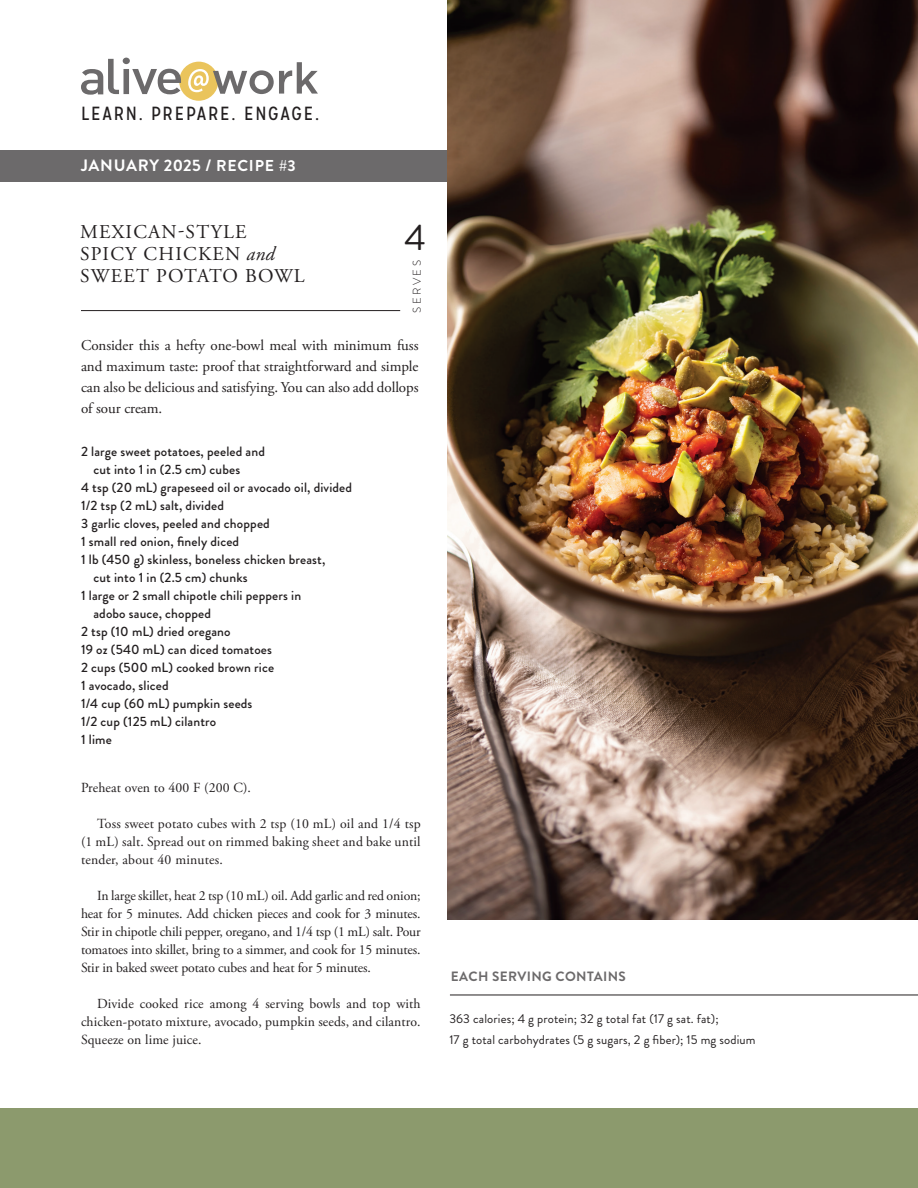
<style>
.page{position:relative;width:918px;height:1188px;background:#fff}
.page>*{position:absolute;margin:0;border:0;box-sizing:border-box;transform-origin:0 0}
.recipe_text__9_5_pt{font:36.6px "Brandon Grotesque";color:#231f20}
.recipe_text__9_5_pt-2{font:19.5px/21.9px "Adobe Garamond Pro";letter-spacing:.065em;color:#231f20}
.t1{font:19.05px "Mission Gothic";letter-spacing:.09em;color:#231f20}
.Lifestyle_header{font:700 16.5px "Brandon Grotesque";letter-spacing:.035em;color:#fff}
.recipe_text__9_5_pt-3{font:15px/21px "Adobe Garamond Pro";letter-spacing:-.005em;color:#231f20;text-align:justify}
.text_indent_AGP__9_25{font:13.8px/18px "Adobe Garamond Pro";letter-spacing:.01em;color:#231f20;text-align:justify}
.recipe_ingredients__9{font:500 13.5px/18px "Brandon Grotesque";letter-spacing:.01em;color:#231f20}
.recipe_ingredients__9-2{font:700 13.5px "Brandon Grotesque";letter-spacing:.03em;color:#6c6a6b}
.recipe_ingredients__9-3{font:12.75px/21px "Brandon Grotesque";letter-spacing:.01em;color:#231f20}
.recipe_text__9_5_pt-4{font:300 11.25px "Brandon Grotesque";letter-spacing:.22em;color:#231f20}
.s1{font-size:15.75px}
.s2{font-style:italic}
</style>
<div class="page">
<div style="left:0;top:151px;width:448px;height:31px;background:#6c6a6b"></div>
<div style="left:0;top:1109px;width:918px;height:79px;background:#8c9a6d"></div>
<div style="left:179px;top:62px;width:39px;height:39px;background:#eac45c;border-radius:50%"></div>
<svg style="left:81px;top:58px;width:100px;height:37px"></svg>
<svg style="left:188px;top:62px;width:130px;height:32px"></svg>
<hr style="left:81px;top:310px;width:319px;height:1px;background:#231f20">
<hr style="left:450px;top:995px;width:468px;height:1px;background:#231f20">
<img style="left:448px;top:0;width:470px;height:919px">
<p class="t1" style="left:81px;top:101px;width:240px">LEARN. PREPARE. ENGAGE.</p>
<p class="Lifestyle_header" style="left:81px;top:153px;width:216px">JANUARY 2025 / <span class="s1">RECIPE #3</span></p>
<p class="recipe_text__9_5_pt-2" style="left:80px;top:222px;width:226px">MEXICAN-STYLE<br>SPICY CHICKEN <span class="s2">and<br></span>SWEET POTATO BOWL</p>
<p class="recipe_text__9_5_pt" style="left:405px;top:212px;width:23px">4</p>
<p class="recipe_text__9_5_pt-4" style="left:409px;top:313px;width:54px;rotate:-90deg">SERVES</p>
<p class="recipe_text__9_5_pt-3" style="left:81px;top:335px;width:339px">Consider this a hefty one-bowl meal with minimum fuss and maximum taste: proof that straightforward and simple can also be delicious and satisfying. You can also add dollops of sour cream.</p>
<p class="recipe_ingredients__9" style="left:93px;top:443px;width:173px;text-indent:-12px">2 large sweet potatoes, peeled and cut into 1 in (2.5 cm) cubes</p>
<p class="recipe_ingredients__9" style="left:81px;top:479px;width:273px">4 tsp (20 mL) grapeseed oil or avocado oil, divided</p>
<p class="recipe_ingredients__9" style="left:81px;top:497px;width:145px">1/2 tsp (2 mL) salt, divided</p>
<p class="recipe_ingredients__9" style="left:81px;top:515px;width:190px">3 garlic cloves, peeled and chopped</p>
<p class="recipe_ingredients__9" style="left:81px;top:533px;width:160px">1 small red onion, finely diced</p>
<p class="recipe_ingredients__9" style="left:93px;top:551px;width:233px;text-indent:-12px">1 lb (450 g) skinless, boneless chicken breast, cut into 1 in (2.5 cm) chunks</p>
<p class="recipe_ingredients__9" style="left:93px;top:587px;width:209px;text-indent:-12px">1 large or 2 small chipotle chili peppers in adobo sauce, chopped</p>
<p class="recipe_ingredients__9" style="left:81px;top:623px;width:151px">2 tsp (10 mL) dried oregano</p>
<p class="recipe_ingredients__9" style="left:81px;top:641px;width:193px">19 oz (540 mL) can diced tomatoes</p>
<p class="recipe_ingredients__9" style="left:81px;top:659px;width:195px">2 cups (500 mL) cooked brown rice</p>
<p class="recipe_ingredients__9" style="left:81px;top:677px;width:89px">1 avocado, sliced</p>
<p class="recipe_ingredients__9" style="left:81px;top:695px;width:173px">1/4 cup (60 mL) pumpkin seeds</p>
<p class="recipe_ingredients__9" style="left:81px;top:713px;width:137px">1/2 cup (125 mL) cilantro</p>
<p class="recipe_ingredients__9" style="left:81px;top:731px;width:32px">1 lime</p>
<p class="text_indent_AGP__9_25" style="left:81px;top:779px;width:172px">Preheat oven to 400 F (200 C).</p>
<p class="text_indent_AGP__9_25" style="left:81px;top:815px;width:341px;text-indent:16px">Toss sweet potato cubes with 2 tsp (10 mL) oil and 1/4 tsp (1 mL) salt. Spread out on rimmed baking sheet and bake until tender, about 40 minutes.</p>
<p class="text_indent_AGP__9_25" style="left:81px;top:887px;width:341px;text-indent:16px">In large skillet, heat 2 tsp (10 mL) oil. Add garlic and red onion; heat for 5 minutes. Add chicken pieces and cook for 3 minutes.<br>Stir in chipotle chili pepper, oregano, and 1/4 tsp (1 mL) salt. Pour tomatoes into skillet, bring to a simmer, and cook for 15 minutes.<br>Stir in baked sweet potato cubes and heat for 5 minutes.</p>
<p class="text_indent_AGP__9_25" style="left:81px;top:995px;width:341px;text-indent:16px">Divide cooked rice among 4 serving bowls and top with chicken-potato mixture, avocado, pumpkin seeds, and cilantro.<br>Squeeze on lime juice.</p>
<p class="recipe_ingredients__9-2" style="left:451px;top:967px;width:177px">EACH SERVING CONTAINS</p>
<p class="recipe_ingredients__9-3" style="left:449px;top:1008px;width:308px">363 calories; 4 g protein; 32 g total fat (17 g sat. fat);<br>17 g total carbohydrates (5 g sugars, 2 g fiber); 15 mg sodium</p>
</div>
